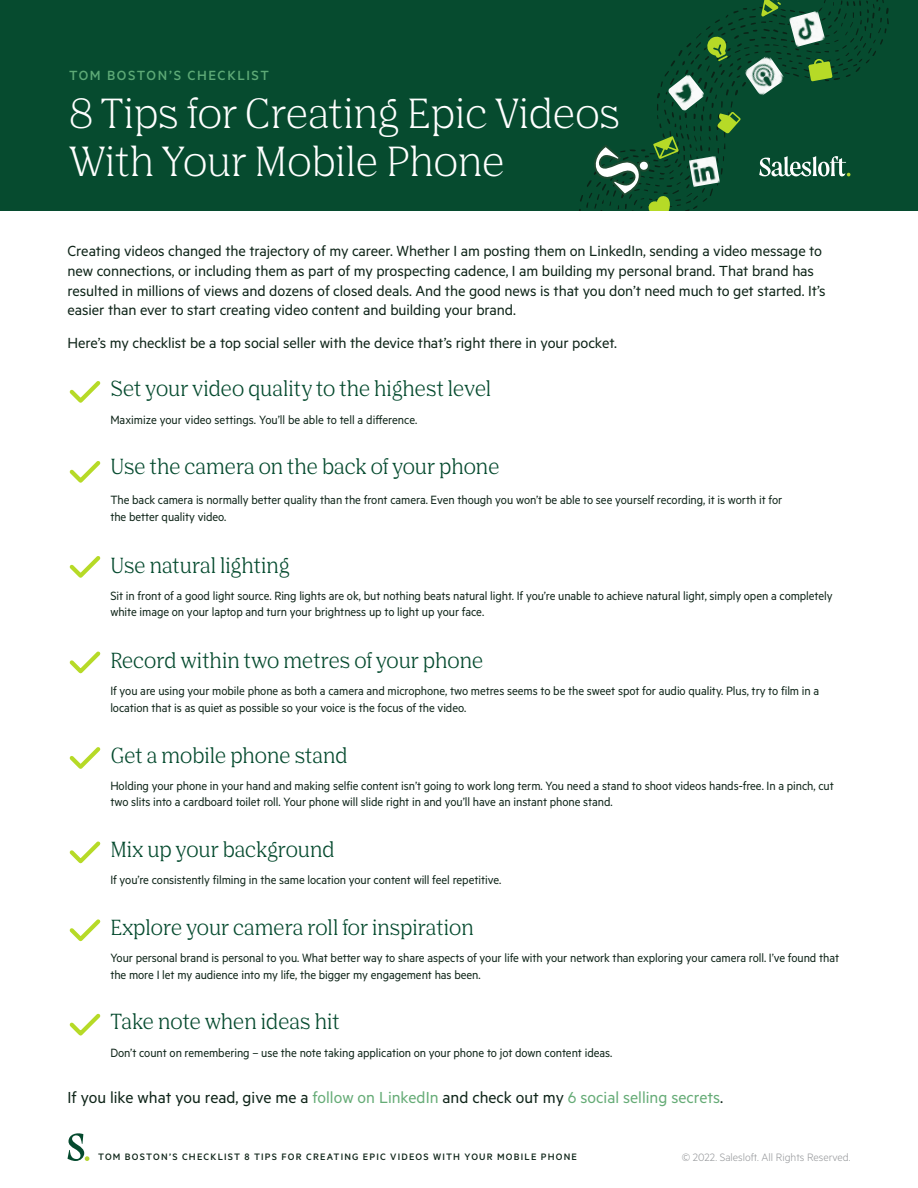
<style>
.page{position:relative;width:918px;height:1188px;background:#fff}
.page>*{position:absolute;margin:0;border:0;box-sizing:border-box;transform-origin:0 0}
.t1{font:300 40.5px/48px "Nib Pro";color:#fff}
.t2{font:21px "Nib Pro";color:#064b2f;scale:.95 1}
.t3{font:18px "Metric";color:#0f2519}
.t4{font:16.5px/19.5px "Metric";letter-spacing:-.005em;color:#0f2519}
.t5{font:500 15px "Metric";letter-spacing:.1em;color:#5da976}
.t6{font:13.5px/16.5px "Metric";letter-spacing:-.005em;color:#0f2519;scale:.95 1}
.t7{font:300 12px "Metric";color:#939598}
.t8{font:500 10.5px "Metric";letter-spacing:.115em;color:#0f2519}
.s1{color:#66ac77}
</style>
<div class="page">
<div style="left:0;top:0;width:918px;height:216px;background:#064b2f"></div>
<svg style="left:569px;top:0;width:320px;height:212px"></svg>
<svg style="left:688px;top:155px;width:33px;height:33px"></svg>
<img style="left:689px;top:156px;width:31px;height:31px">
<svg style="left:667px;top:73px;width:39px;height:39px"></svg>
<img style="left:668px;top:75px;width:36px;height:36px">
<svg style="left:743px;top:54px;width:44px;height:44px"></svg>
<img style="left:744px;top:55px;width:42px;height:42px">
<svg style="left:717px;top:112px;width:24px;height:22px"></svg>
<svg style="left:591px;top:136px;width:88px;height:76px"></svg>
<svg style="left:761px;top:0;width:20px;height:17px"></svg>
<svg style="left:706px;top:35px;width:22px;height:26px"></svg>
<svg style="left:788px;top:10px;width:38px;height:38px"></svg>
<img style="left:789px;top:11px;width:36px;height:36px">
<svg style="left:808px;top:58px;width:25px;height:23px"></svg>
<div style="left:0;top:212px;width:918px;height:976px;background:#fff"></div>
<svg style="left:759px;top:156px;width:92px;height:20px"></svg>
<svg style="left:69px;top:381px;width:32px;height:22px"></svg>
<svg style="left:69px;top:461px;width:32px;height:22px"></svg>
<svg style="left:69px;top:556px;width:32px;height:22px"></svg>
<svg style="left:69px;top:651px;width:32px;height:23px"></svg>
<svg style="left:69px;top:747px;width:32px;height:22px"></svg>
<svg style="left:69px;top:841px;width:32px;height:23px"></svg>
<svg style="left:69px;top:919px;width:32px;height:23px"></svg>
<svg style="left:69px;top:1013px;width:32px;height:23px"></svg>
<svg style="left:67px;top:1133px;width:22px;height:28px"></svg>
<p class="t5" style="left:69px;top:67px;width:201px">TOM BOSTON’S CHECKLIST</p>
<h1 class="t1" style="left:69px;top:89px;width:553px">8 Tips for Creating Epic Videos<br>With Your Mobile Phone</h1>
<p class="t4" style="left:68px;top:241px;width:760px">Creating videos changed the trajectory of my career. Whether I am posting them on LinkedIn, sending a video message to new connections, or including them as part of my prospecting cadence, I am building my personal brand. That brand has resulted in millions of views and dozens of closed deals. And the good news is that you don’t need much to get started. It’s easier than ever to start creating video content and building your brand.</p>
<p class="t4" style="left:68px;top:333px;width:551px">Here’s my checklist be a top social seller with the device that’s right there in your pocket.</p>
<h2 class="t2" style="left:110px;top:375px;width:403px">Set your video quality to the highest level</h2>
<p class="t6" style="left:110px;top:411px;width:325px">Maximize your video settings. You’ll be able to tell a difference.</p>
<h2 class="t2" style="left:110px;top:452px;width:411px">Use the camera on the back of your phone</h2>
<p class="t6" style="left:110px;top:491px;width:709px">The back camera is normally better quality than the front camera. Even though you won’t be able to see yourself recording, it is worth it for the better quality video.</p>
<h2 class="t2" style="left:110px;top:551px;width:190px">Use natural lighting</h2>
<p class="t6" style="left:110px;top:587px;width:762px">Sit in front of a good light source. Ring lights are ok, but nothing beats natural light. If you’re unable to achieve natural light, simply open a completely white image on your laptop and turn your brightness up to light up your face.</p>
<h2 class="t2" style="left:110px;top:646px;width:394px">Record within two metres of your phone</h2>
<p class="t6" style="left:110px;top:682px;width:748px">If you are using your mobile phone as both a camera and microphone, two metres seems to be the sweet spot for audio quality. Plus, try to film in a location that is as quiet as possible so your voice is the focus of the video.</p>
<h2 class="t2" style="left:110px;top:741px;width:251px">Get a mobile phone stand</h2>
<p class="t6" style="left:110px;top:777px;width:763px">Holding your phone in your hand and making selfie content isn’t going to work long term. You need a stand to shoot videos hands-free. In a pinch, cut two slits into a cardboard toilet roll. Your phone will slide right in and you’ll have an instant phone stand.</p>
<h2 class="t2" style="left:110px;top:835px;width:238px">Mix up your background</h2>
<p class="t6" style="left:110px;top:871px;width:413px">If you’re consistently filming in the same location your content will feel repetitive.</p>
<h2 class="t2" style="left:110px;top:913px;width:384px">Explore your camera roll for inspiration</h2>
<p class="t6" style="left:110px;top:949px;width:769px">Your personal brand is personal to you. What better way to share aspects of your life with your network than exploring your camera roll. I’ve found that the more I let my audience into my life, the bigger my engagement has been.</p>
<h2 class="t2" style="left:110px;top:1007px;width:243px">Take note when ideas hit</h2>
<p class="t6" style="left:110px;top:1044px;width:530px">Don’t count on remembering – use the note taking application on your phone to jot down content ideas.</p>
<h3 class="t3" style="left:68px;top:1086px;width:657px">If you like what you read, give me a <span class="s1">follow on LinkedIn</span> and check out my <span class="s1">6 social selling secrets</span>.</h3>
<p class="t8" style="left:98px;top:1151px;width:480px">TOM BOSTON’S CHECKLIST 8 TIPS FOR CREATING EPIC VIDEOS WITH YOUR MOBILE PHONE</p>
<p class="t7" style="left:682px;top:1150px;width:170px">© 2022. Salesloft. All Rights Reserved.</p>
</div>
